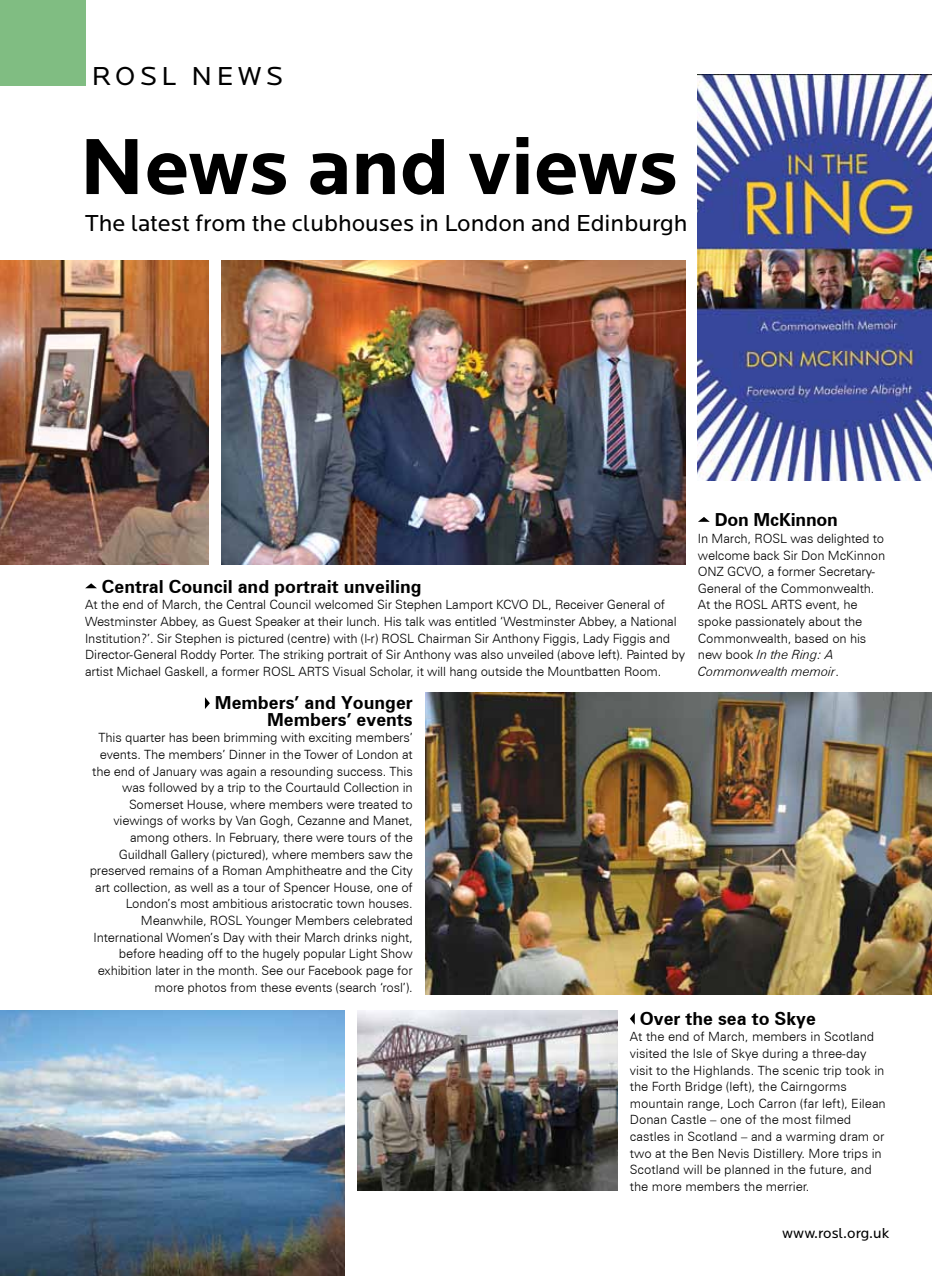
<style>
.page{position:relative;width:932px;height:1276px;background:#fff}
.page>*{position:absolute;margin:0;border:0;box-sizing:border-box;transform-origin:0 0}
.t1{font:700 82.5px "Locator";color:#000}
.t2{font:27px "Locator";letter-spacing:.17em;color:#000}
.t3{font:24px "Locator";color:#000}
.t4{font:700 18px/16.6px "Zurich BT";color:#000;text-align:right}
.t5{font:15px "Locator";color:#000}
.t6{font:300 12.75px/16.6px "Zurich BT";letter-spacing:-.01em;color:#000}
.s1{font-style:italic}
</style>
<div class="page">
<div style="left:0;top:0;width:85px;height:85px;background:#80bd82"></div>
<img style="left:697px;top:75px;width:234px;height:406px">
<svg style="left:85px;top:583px;width:12px;height:5px"></svg>
<img style="left:221px;top:260px;width:464px;height:304px">
<img style="left:0;top:260px;width:208px;height:305px">
<svg style="left:698px;top:517px;width:11px;height:5px"></svg>
<img style="left:425px;top:692px;width:506px;height:302px">
<svg style="left:205px;top:697px;width:5px;height:12px"></svg>
<img style="left:357px;top:1011px;width:260px;height:180px">
<svg style="left:630px;top:1014px;width:4px;height:10px"></svg>
<img style="left:0;top:1010px;width:344px;height:266px">
<h2 class="t2" style="left:92px;top:60px;width:193px">ROSL NEWS</h2>
<p class="t1" style="left:79px;top:117px;width:600px">N ews and views</p>
<p class="t3" style="left:85px;top:209px;width:603px">The latest from the clubhouses in London and Edinburgh</p>
<p class="t4" style="left:102px;top:578px;width:321px">Central Council and portrait unveiling</p>
<p class="t6" style="left:85px;top:596px;width:601px">At the end of March, the Central Council welcomed Sir Stephen Lamport KCVO DL, Receiver General of Westminster Abbey, as Guest Speaker at their lunch. His talk was entitled ‘Westminster Abbey, a National Institution?’. Sir Stephen is pictured (centre) with (l-r) ROSL Chairman Sir Anthony Figgis, Lady Figgis and Director-General Roddy Porter. The striking portrait of Sir Anthony was also unveiled (above left). Painted by artist Michael Gaskell, a former ROSL ARTS Visual Scholar, it will hang outside the Mountbatten Room.</p>
<p class="t4" style="left:215px;top:694px;width:199px">Members’ and Younger<br>Members’ events</p>
<p class="t6" style="left:90px;top:729px;width:324px;text-align:right">This quarter has been brimming with exciting members’ events. The members’ Dinner in the Tower of London at the end of January was again a resounding success. This was followed by a trip to the Courtauld Collection in Somerset House, where members were treated to viewings of works by Van Gogh, Cezanne and Manet, among others. In February, there were tours of the Guildhall Gallery (pictured), where members saw the preserved remains of a Roman Amphitheatre and the City art collection, as well as a tour of Spencer House, one of London’s most ambitious aristocratic town houses.<br>Meanwhile, ROSL Younger Members celebrated International Women’s Day with their March drinks night, before heading off to the hugely popular Light Show exhibition later in the month. See our Facebook page for more photos from these events (search ‘rosl’).</p>
<p class="t4" style="left:714px;top:511px;width:125px">Don McKinnon</p>
<p class="t6" style="left:697px;top:530px;width:189px">In March, ROSL was delighted to welcome back Sir Don McKinnon<br>ONZ GCVO, a former Secretary-<br>General of the Commonwealth.<br>At the ROSL ARTS event, he spoke passionately about the<br>Commonwealth, based on his new book <span class="s1">In the Ring: A<br>Commonwealth memoir</span>.</p>
<p class="t4" style="left:639px;top:1010px;width:178px">Over the sea to Skye</p>
<p class="t6" style="left:629px;top:1028px;width:257px">At the end of March, members in Scotland visited the Isle of Skye during a three-day visit to the Highlands. The scenic trip took in the Forth Bridge (left), the Cairngorms mountain range, Loch Carron (far left), Eilean Donan Castle – one of the most filmed castles in Scotland – and a warming dram or two at the Ben Nevis Distillery. More trips in Scotland will be planned in the future, and the more members the merrier.</p>
<p class="t5" style="left:782px;top:1223px;width:108px">www.rosl.org.uk</p>
</div>
